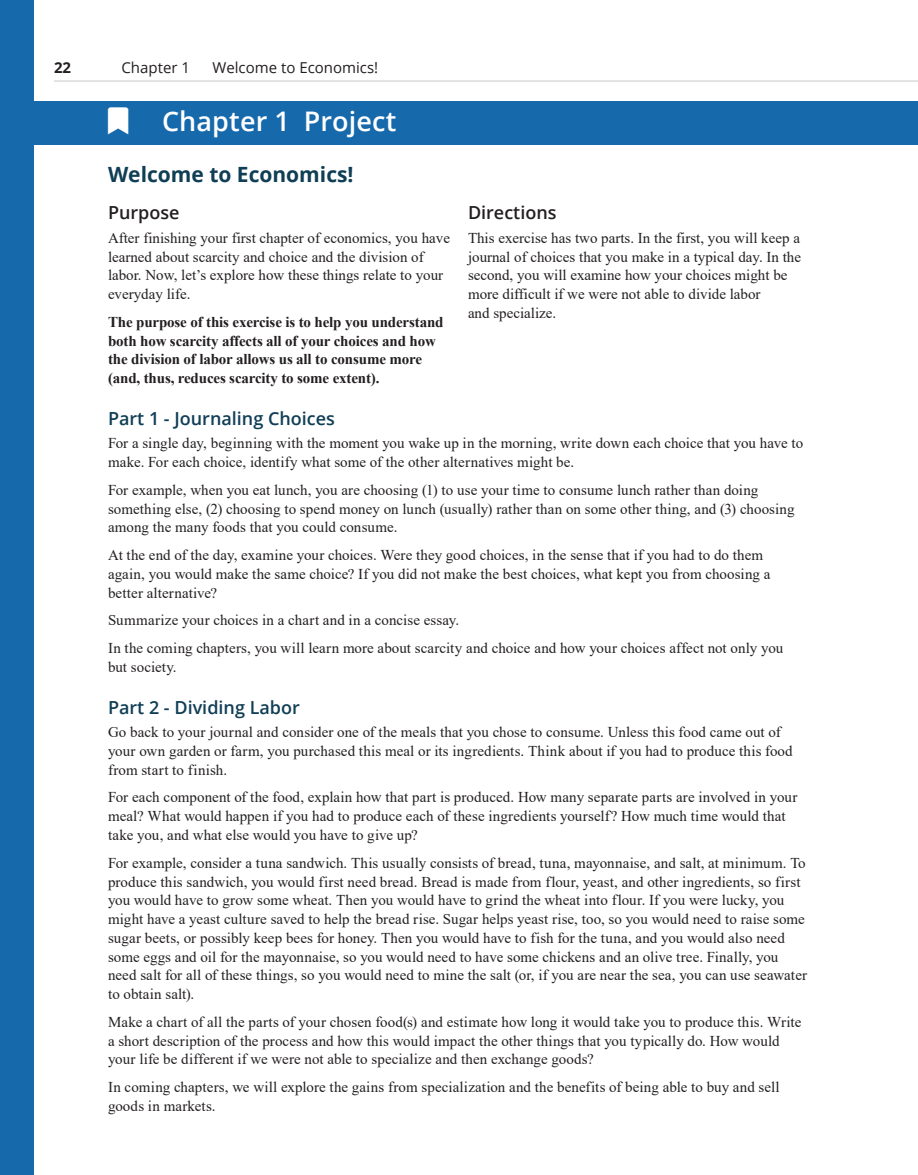
<style>
.page{position:relative;width:918px;height:1175px;background:#fff}
.page>*{position:absolute;margin:0;border:0;box-sizing:border-box;transform-origin:0 0}
.t1{font:600 27px "Open Sans";letter-spacing:.005em;color:#fff}
.h2_-_Subhead{font:700 21px "Open Sans";color:#0f3e55}
.h3_-_Heading_Level_3{font:600 18px "Open Sans";color:#0f3e55}
.h3_-_Heading_Level_3-2{font:600 18px "Open Sans";color:#231f20}
.p_-_Body_Text{font:15px/18.8px "Times New Roman";letter-spacing:.005em;color:#231f20}
.p_-_Body_Text__Multi{font:15px/18.8px "Times New Roman";color:#231f20}
.p_-_Body_Text__Multi-2{font:700 15px/18.8px "Times New Roman";letter-spacing:-.01em;color:#231f20}
.t2{font:15px "Open Sans";color:#231f20}
.t3{font:700 15px "Open Sans";color:#231f20}
</style>
<div class="page">
<div style="left:0;top:0;width:34px;height:1174px;background:#1669ab"></div>
<div style="left:0;top:101px;width:918px;height:44px;background:#1669ab"></div>
<hr style="left:54px;top:81px;width:864px;height:1px;background:#c7c8ca">
<p class="t3" style="left:54px;top:57px;width:19px">22</p>
<p class="t2" style="left:122px;top:58px;width:70px">Chapter 1</p>
<p class="t2" style="left:213px;top:58px;width:167px">Welcome to Economics!</p>
<p class="t1" style="left:162px;top:103px;width:236px">Chapter 1 Project</p>
<h2 class="h2_-_Subhead" style="left:108px;top:159px;width:247px">Welcome to Economics!</h2>
<h3 class="h3_-_Heading_Level_3-2" style="left:108px;top:201px;width:73px">Purpose</h3>
<p class="p_-_Body_Text__Multi" style="left:108px;top:228px;width:344px">After finishing your first chapter of economics, you have learned about scarcity and choice and the division of labor. Now, let’s explore how these things relate to your everyday life.</p>
<p class="p_-_Body_Text__Multi-2" style="left:108px;top:312px;width:337px">The purpose of this exercise is to help you understand both how scarcity affects all of your choices and how the division of labor allows us all to consume more (and, thus, reduces scarcity to some extent).</p>
<h3 class="h3_-_Heading_Level_3-2" style="left:468px;top:201px;width:90px">Directions</h3>
<p class="p_-_Body_Text__Multi" style="left:468px;top:228px;width:335px">This exercise has two parts. In the first, you will keep a journal of choices that you make in a typical day. In the second, you will examine how your choices might be more difficult if we were not able to divide labor<br>and specialize.</p>
<h3 class="h3_-_Heading_Level_3" style="left:108px;top:406px;width:228px">Part 1 - Journaling Choices</h3>
<p class="p_-_Body_Text" style="left:108px;top:433px;width:697px">For a single day, beginning with the moment you wake up in the morning, write down each choice that you have to make. For each choice, identify what some of the other alternatives might be.</p>
<p class="p_-_Body_Text" style="left:108px;top:480px;width:688px">For example, when you eat lunch, you are choosing (1) to use your time to consume lunch rather than doing something else, (2) choosing to spend money on lunch (usually) rather than on some other thing, and (3) choosing among the many foods that you could consume.</p>
<p class="p_-_Body_Text" style="left:108px;top:545px;width:664px">At the end of the day, examine your choices. Were they good choices, in the sense that if you had to do them again, you would make the same choice? If you did not make the best choices, what kept you from choosing a better alternative?</p>
<p class="p_-_Body_Text" style="left:108px;top:610px;width:353px">Summarize your choices in a chart and in a concise essay.</p>
<p class="p_-_Body_Text" style="left:108px;top:638px;width:677px">In the coming chapters, you will learn more about scarcity and choice and how your choices affect not only you but society.</p>
<h3 class="h3_-_Heading_Level_3" style="left:108px;top:695px;width:193px">Part 2 - Dividing Labor</h3>
<p class="p_-_Body_Text" style="left:108px;top:722px;width:686px">Go back to your journal and consider one of the meals that you chose to consume. Unless this food came out of your own garden or farm, you purchased this meal or its ingredients. Think about if you had to produce this food from start to finish.</p>
<p class="p_-_Body_Text" style="left:108px;top:787px;width:691px">For each component of the food, explain how that part is produced. How many separate parts are involved in your meal? What would happen if you had to produce each of these ingredients yourself? How much time would that take you, and what else would you have to give up?</p>
<p class="p_-_Body_Text" style="left:108px;top:853px;width:701px">For example, consider a tuna sandwich. This usually consists of bread, tuna, mayonnaise, and salt, at minimum. To produce this sandwich, you would first need bread. Bread is made from flour, yeast, and other ingredients, so first you would have to grow some wheat. Then you would have to grind the wheat into flour. If you were lucky, you might have a yeast culture saved to help the bread rise. Sugar helps yeast rise, too, so you would need to raise some sugar beets, or possibly keep bees for honey. Then you would have to fish for the tuna, and you would also need some eggs and oil for the mayonnaise, so you would need to have some chickens and an olive tree. Finally, you need salt for all of these things, so you would need to mine the salt (or, if you are near the sea, you can use seawater to obtain salt).</p>
<p class="p_-_Body_Text" style="left:108px;top:1012px;width:695px">Make a chart of all the parts of your chosen food(s) and estimate how long it would take you to produce this. Write a short description of the process and how this would impact the other things that you typically do. How would your life be different if we were not able to specialize and then exchange goods?</p>
<p class="p_-_Body_Text" style="left:108px;top:1077px;width:673px">In coming chapters, we will explore the gains from specialization and the benefits of being able to buy and sell goods in markets.</p>
</div>
